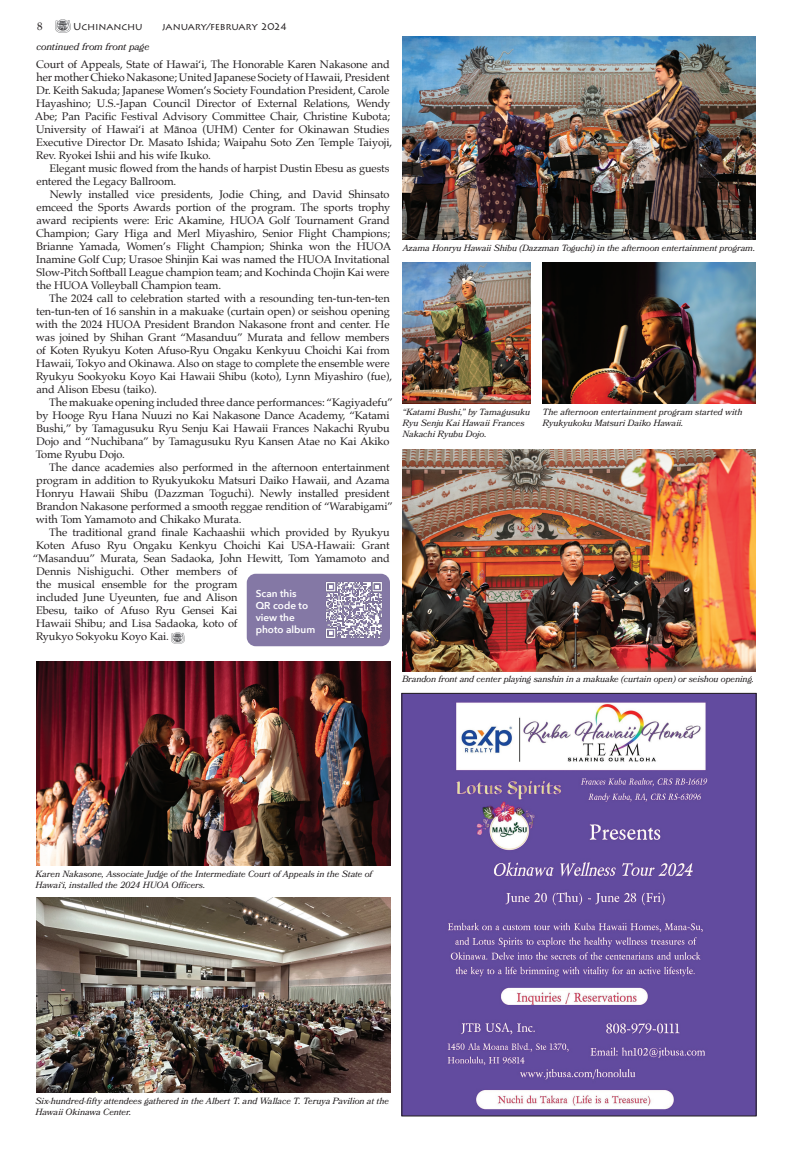
<style>
.page{position:relative;width:792px;height:1152px;background:#fff}
.page>*{position:absolute;margin:0;border:0;box-sizing:border-box;transform-origin:0 0}
.Body_Indent{font:11px/13px "Palatino";letter-spacing:-.01em;color:#231f20}
.t1{font:600 10px/12px "Avenir Next";color:#fff}
.t2{font:10px "Lithos Pro";letter-spacing:-.015em;color:#231f20}
.t3{font:italic 10px "Bookmania";letter-spacing:-.01em;color:#231f20}
.t4{font:italic 9px/11px "Bookmania";letter-spacing:-.01em;color:#231f20}
</style>
<div class="page">
<img style="left:56px;top:20px;width:14px;height:13px">
<svg style="left:172px;top:632px;width:13px;height:11px"></svg>
<img style="left:404px;top:695px;width:350px;height:419px">
<img style="left:402px;top:37px;width:354px;height:202px">
<img style="left:402px;top:449px;width:354px;height:222px">
<img style="left:36px;top:661px;width:354px;height:204px">
<div style="left:247px;top:574px;width:143px;height:72px;background:#8478a5;border-radius:9px"></div>
<img style="left:326px;top:582px;width:56px;height:56px">
<img style="left:36px;top:897px;width:354px;height:196px">
<img style="left:402px;top:262px;width:129px;height:142px">
<img style="left:542px;top:262px;width:214px;height:142px">
<p class="Body_Indent" style="left:37px;top:20px;width:7px">8</p>
<p class="t2" style="left:73px;top:21px;width:71px">Uchinanchu</p>
<p class="t2" style="left:162px;top:21px;width:127px">january/february 2024</p>
<p class="Body_Indent" style="left:35px;top:58px;width:359px">Court of Appeals, State of Hawaiʻi, The Honorable Karen Nakasone and her mother Chieko Nakasone; United Japanese Society of Hawaii, President Dr. Keith Sakuda; Japanese Women’s Society Foundation President, Carole Hayashino; U.S.-Japan Council Director of External Relations, Wendy Abe; Pan Pacific Festival Advisory Committee Chair, Christine Kubota; University of Hawaiʻi at Mānoa (UHM) Center for Okinawan Studies Executive Director Dr. Masato Ishida; Waipahu Soto Zen Temple Taiyoji, Rev. Ryokei Ishii and his wife Ikuko.</p>
<p class="Body_Indent" style="left:37px;top:162px;width:354px;text-indent:13px">Elegant music flowed from the hands of harpist Dustin Ebesu as guests entered the Legacy Ballroom.</p>
<p class="Body_Indent" style="left:36px;top:188px;width:357px;text-indent:14px">Newly installed vice presidents, Jodie Ching, and David Shinsato emceed the Sports Awards portion of the program. The sports trophy award recipients were: Eric Akamine, HUOA Golf Tournament Grand Champion; Gary Higa and Merl Miyashiro, Senior Flight Champions; Brianne Yamada, Women’s Flight Champion; Shinka won the HUOA Inamine Golf Cup; Urasoe Shinjin Kai was named the HUOA Invitational Slow-Pitch Softball League champion team; and Kochinda Chojin Kai were the HUOA Volleyball Champion team.</p>
<p class="Body_Indent" style="left:36px;top:292px;width:358px;text-indent:13px">The 2024 call to celebration started with a resounding ten-tun-ten-ten ten-tun-ten of 16 sanshin in a makuake (curtain open) or seishou opening with the 2024 HUOA President Brandon Nakasone front and center. He was joined by Shihan Grant “Masanduu” Murata and fellow members of Koten Ryukyu Koten Afuso-Ryu Ongaku Kenkyuu Choichi Kai from Hawaii, Tokyo and Okinawa. Also on stage to complete the ensemble were Ryukyu Sookyoku Koyo Kai Hawaii Shibu (koto), Lynn Miyashiro (fue), and Alison Ebesu (taiko).</p>
<p class="Body_Indent" style="left:36px;top:396px;width:359px;text-indent:14px">The makuake opening included three dance performances: “Kagiyadefu” by Hooge Ryu Hana Nuuzi no Kai Nakasone Dance Academy, “Katami Bushi,” by Tamagusuku Ryu Senju Kai Hawaii Frances Nakachi Ryubu Dojo and “Nuchibana” by Tamagusuku Ryu Kansen Atae no Kai Akiko Tome Ryubu Dojo.</p>
<p class="Body_Indent" style="left:36px;top:461px;width:359px;text-indent:13px">The dance academies also performed in the afternoon entertainment program in addition to Ryukyukoku Matsuri Daiko Hawaii, and Azama Honryu Hawaii Shibu (Dazzman Toguchi). Newly installed president Brandon Nakasone performed a smooth reggae rendition of “Warabigami” with Tom Yamamoto and Chikako Murata.</p>
<p class="Body_Indent" style="left:49px;top:526px;width:342px">The traditional grand finale Kachaashii which provided by Ryukyu</p>
<p class="Body_Indent" style="left:36px;top:539px;width:355px">Koten Afuso Ryu Ongaku Kenkyu Choichi Kai USA-Hawaii: Grant</p>
<p class="Body_Indent" style="left:33px;top:552px;width:359px">“Masanduu” Murata, Sean Sadaoka, John Hewitt, Tom Yamamoto and</p>
<p class="Body_Indent" style="left:36px;top:565px;width:203px">Dennis Nishiguchi. Other members of</p>
<p class="Body_Indent" style="left:36px;top:578px;width:203px">the musical ensemble for the program</p>
<p class="Body_Indent" style="left:36px;top:591px;width:203px">included June Uyeunten, fue and Alison</p>
<p class="Body_Indent" style="left:36px;top:604px;width:203px">Ebesu, taiko of Afuso Ryu Gensei Kai</p>
<p class="Body_Indent" style="left:36px;top:617px;width:203px">Hawaii Shibu; and Lisa Sadaoka, koto of</p>
<p class="Body_Indent" style="left:36px;top:630px;width:134px">Ryukyo Sokyoku Koyo Kai.</p>
<p class="t3" style="left:36px;top:40px;width:115px">continued from front page</p>
<p class="t1" style="left:256px;top:587px;width:61px">Scan this<br>QR code to view the photo album</p>
<p class="t4" style="left:403px;top:242px;width:354px">Azama Honryu Hawaii Shibu (Dazzman Toguchi) in the afternoon entertainment program.</p>
<p class="t4" style="left:402px;top:407px;width:129px">“Katami Bushi,” by Tamagusuku<br>Ryu Senju Kai Hawaii Frances<br>Nakachi Ryubu Dojo.</p>
<p class="t4" style="left:542px;top:407px;width:202px">The afternoon entertainment program started with<br>Ryukyukoku Matsuri Daiko Hawaii.</p>
<p class="t4" style="left:402px;top:674px;width:354px">Brandon front and center playing sanshin in a makuake (curtain open) or seishou opening.</p>
<p class="t4" style="left:36px;top:868px;width:338px">Karen Nakasone, Associate Judge of the Intermediate Court of Appeals in the State of<br>Hawai‘i, installed the 2024 HUOA Officers.</p>
<p class="t4" style="left:36px;top:1095px;width:355px">Six-hundred-fifty attendees gathered in the Albert T. and Wallace T. Teruya Pavilion at the<br>Hawaii Okinawa Center.</p>
</div>
